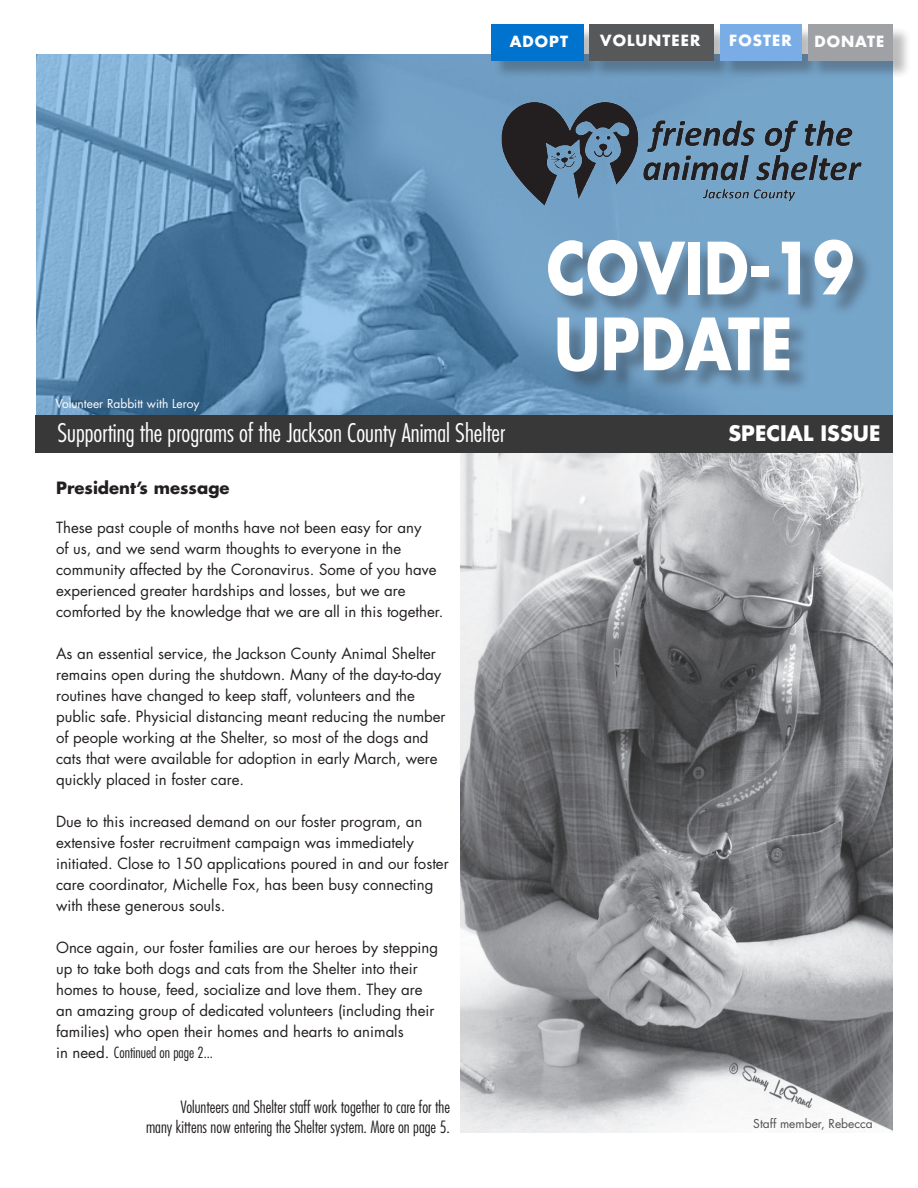
<style>
.page{position:relative;width:918px;height:1188px;background:#fff}
.page>*{position:absolute;margin:0;border:0;box-sizing:border-box;transform-origin:0 0}
.t1{font:700 70.05px/75.9px "Futura Std";color:#fff;scale:.85 1}
.t2{font:300 condensed 25.05px "Futura Std";color:#fff}
.t3{font:700 20.85px "Futura Std";color:#fff}
.t4{font:300 condensed 16.5px "Futura Std";color:#231f20}
.t5{font:700 16.5px "Futura Std";color:#231f20}
.t6{font:15px/21px "Futura Std";color:#231f20}
.t7{font:700 15px "Futura Std";letter-spacing:.07em;color:#fff}
.t8{font:300 condensed 15px "Futura Std";color:#231f20}
.t9{font:12px "Futura Std";color:#fff}
.t10{font:12px "Futura Std";color:#505052}
.s1{font-weight:400;font-stretch:normal}
</style>
<div class="page">
<svg style="left:36px;top:54px;width:857px;height:362px;background:#6492b7"></svg>
<div style="left:35px;top:416px;width:858px;height:37px;background:#383839"></div>
<div style="left:494px;top:26px;width:108px;height:53px;background:#231f20;opacity:.3"></div>
<div style="left:491px;top:24px;width:92px;height:36px;background:#0073ce"></div>
<div style="left:591px;top:26px;width:141px;height:53px;background:#231f20;opacity:.3"></div>
<div style="left:589px;top:24px;width:125px;height:36px;background:#57585a"></div>
<div style="left:722px;top:26px;width:98px;height:53px;background:#231f20;opacity:.3"></div>
<div style="left:720px;top:24px;width:81px;height:36px;background:#7aade5"></div>
<div style="left:811px;top:26px;width:101px;height:53px;background:#231f20;opacity:.3"></div>
<div style="left:808px;top:24px;width:85px;height:36px;background:#a0a1a5"></div>
<div style="left:551px;top:243px;width:323px;height:150px;background:#231f20;opacity:.35"></div>
<img style="left:460px;top:453px;width:432px;height:679px">
<img style="left:495px;top:92px;width:372px;height:118px">
<p class="t7" style="left:510px;top:32px;width:60px">ADOPT</p>
<p class="t7" style="left:600px;top:30px;width:102px">VOLUNTEER</p>
<p class="t7" style="left:814px;top:31px;width:72px">DONATE</p>
<p class="t7" style="left:729px;top:31px;width:64px">FOSTER</p>
<p class="t9" style="left:56px;top:396px;width:146px">Volunteer Rabbitt with Leroy</p>
<p class="t2" style="left:58px;top:418px;width:449px">Supporting the programs of the Jackson County Animal Shelter</p>
<p class="t5" style="left:56px;top:477px;width:175px">President’s message</p>
<p class="t6" style="left:56px;top:517px;width:367px">These past couple of months have not been easy for any</p>
<p class="t6" style="left:56px;top:538px;width:347px">of us, and we send warm thoughts to everyone in the</p>
<p class="t6" style="left:56px;top:559px;width:382px">community affected by the Coronavirus. Some of you have experienced greater hardships and losses, but we are</p>
<p class="t6" style="left:56px;top:601px;width:389px">comforted by the knowledge that we are all in this together.</p>
<p class="t6" style="left:56px;top:643px;width:391px">As an essential service, the Jackson County Animal Shelter remains open during the shutdown. Many of the day-to-day routines have changed to keep staff, volunteers and the public safe. Physicial distancing meant reducing the number of people working at the Shelter, so most of the dogs and cats that were available for adoption in early March, were quickly placed in foster care.</p>
<p class="t6" style="left:56px;top:811px;width:394px">Due to this increased demand on our foster program, an extensive foster recruitment campaign was immediately initiated. Close to 150 applications poured in and our foster care coordinator, Michelle Fox, has been busy connecting with these generous souls.</p>
<p class="t6" style="left:56px;top:937px;width:384px">Once again, our foster families are our heroes by stepping up to take both dogs and cats from the Shelter into their homes to house, feed, socialize and love them. They are</p>
<p class="t6" style="left:56px;top:1000px;width:380px">an amazing group of dedicated volunteers (including their</p>
<p class="t6" style="left:56px;top:1021px;width:349px">families) who open their homes and hearts to animals</p>
<p class="t8" style="left:56px;top:1044px;width:158px"><span class="s1">in need.</span> Continued on page 2...</p>
<p class="t4" style="left:180px;top:1097px;width:271px">Volunteers and Shelter staff work together to care for the</p>
<p class="t4" style="left:146px;top:1117px;width:305px">many kittens now entering the Shelter system. More on page 5.</p>
<p class="t1" style="left:546px;top:229px;width:364px">COVID-19<br>UPDATE</p>
<p class="t3" style="left:728px;top:420px;width:154px">SPECIAL ISSUE</p>
<p class="t10" style="left:753px;top:1116px;width:121px">Staff member, Rebecca</p>
</div>
